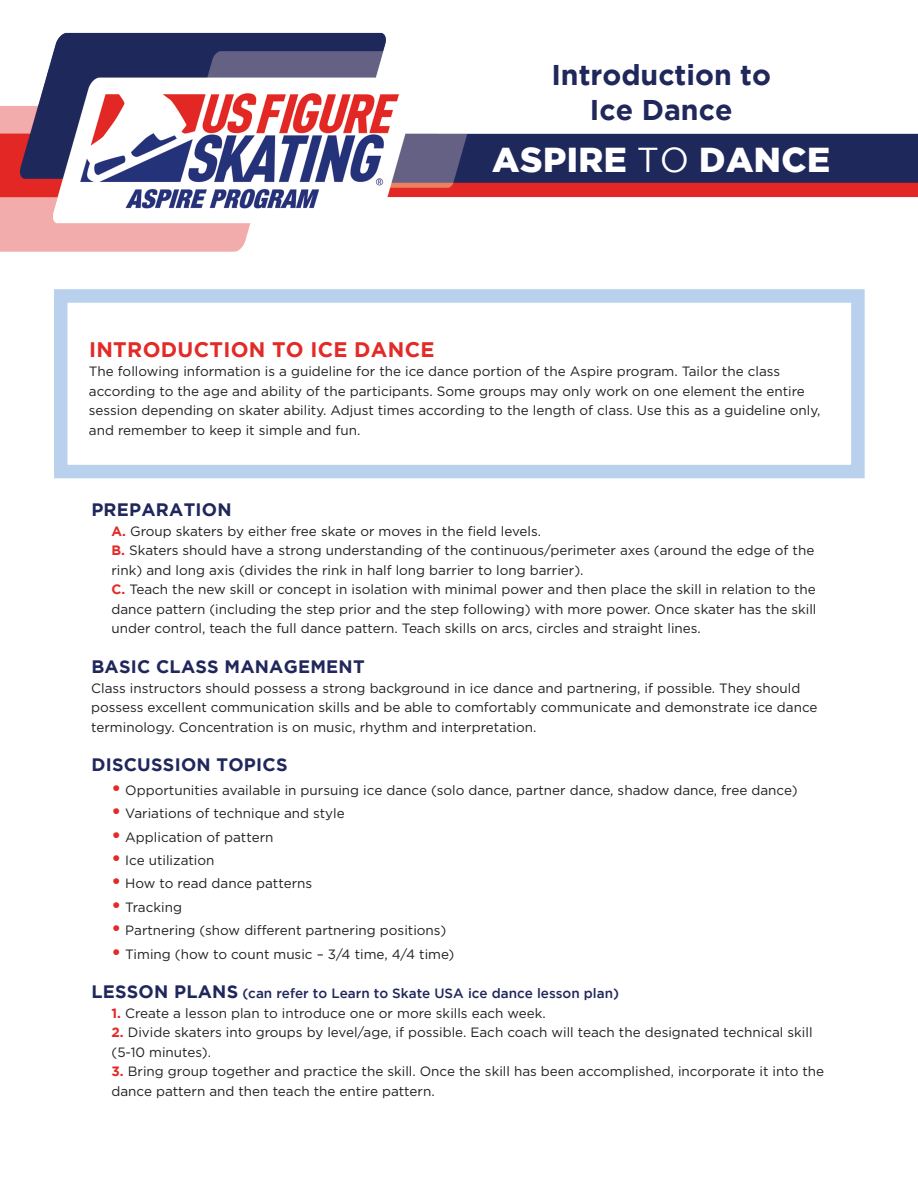
<style>
.page{position:relative;width:918px;height:1188px;background:#fff}
.page>*{position:absolute;margin:0;border:0;box-sizing:border-box;transform-origin:0 0}
.t1{font:900 34.5px "Gotham";letter-spacing:.015em;color:#fff}
.t2{font:700 28.5px "Gotham";color:#20275b}
.t3{font:700 21px "Gotham";letter-spacing:.015em;color:#e32a27}
.t4{font:700 18px "Gotham";letter-spacing:.015em;color:#20275b}
.t5{font:13.5px/19.5px "Gotham";color:#231f20}
.t6{font:500 13.5px "Gotham";color:#20275b}
.s1{font-weight:400}
.s2{font-weight:700;color:#e32a27}
.s3{font-weight:700;font-size:19.5px;color:#e32a27}
.s4{font-weight:700;font-size:18px}
</style>
<div class="page">
<img style="left:0;top:32px;width:918px;height:220px">
<svg style="left:54px;top:289px;width:811px;height:190px"></svg>
<p class="t2" style="left:551px;top:59px;width:221px">Introduction to</p>
<p class="t2" style="left:590px;top:93px;width:144px">Ice Dance</p>
<p class="t1" style="left:492px;top:140px;width:339px">ASPIRE <span class="s1">TO</span> DANCE</p>
<p class="t3" style="left:89px;top:337px;width:347px">INTRODUCTION TO ICE DANCE</p>
<p class="t5" style="left:89px;top:361px;width:733px">The following information is a guideline for the ice dance portion of the Aspire program. Tailor the class according to the age and ability of the participants. Some groups may only work on one element the entire session depending on skater ability. Adjust times according to the length of class. Use this as a guideline only, and remember to keep it simple and fun.</p>
<p class="t4" style="left:91px;top:500px;width:142px">PREPARATION</p>
<p class="t5" style="left:112px;top:521px;width:431px"><span class="s2">A.</span> Group skaters by either free skate or moves in the field levels.</p>
<p class="t5" style="left:112px;top:541px;width:704px"><span class="s2">B.</span> Skaters should have a strong understanding of the continuous/perimeter axes (around the edge of the rink) and long axis (divides the rink in half long barrier to long barrier).</p>
<p class="t5" style="left:112px;top:580px;width:706px;text-align:justify"><span class="s2">C.</span> Teach the new skill or concept in isolation with minimal power and then place the skill in relation to the dance pattern (including the step prior and the step following) with more power. Once skater has the skill under control, teach the full dance pattern. Teach skills on arcs, circles and straight lines.</p>
<p class="t4" style="left:91px;top:656px;width:275px">BASIC CLASS MANAGEMENT</p>
<p class="t5" style="left:91px;top:678px;width:728px">Class instructors should possess a strong background in ice dance and partnering, if possible. They should possess excellent communication skills and be able to comfortably communicate and demonstrate ice dance terminology. Concentration is on music, rhythm and interpretation.</p>
<p class="t4" style="left:91px;top:755px;width:198px">DISCUSSION TOPICS</p>
<p class="t5" style="left:112px;top:780px;width:688px"><span class="s3">•</span> Opportunities available in pursuing ice dance (solo dance, partner dance, shadow dance, free dance)</p>
<p class="t5" style="left:112px;top:803px;width:235px"><span class="s3">•</span> Variations of technique and style</p>
<p class="t5" style="left:112px;top:827px;width:163px"><span class="s3">•</span> Application of pattern</p>
<p class="t5" style="left:112px;top:850px;width:104px"><span class="s3">•</span> Ice utilization</p>
<p class="t5" style="left:112px;top:874px;width:202px"><span class="s3">•</span> How to read dance patterns</p>
<p class="t5" style="left:112px;top:897px;width:72px"><span class="s3">•</span> Tracking</p>
<p class="t5" style="left:112px;top:920px;width:336px"><span class="s3">•</span> Partnering (show different partnering positions)</p>
<p class="t5" style="left:112px;top:944px;width:345px"><span class="s3">•</span> Timing (how to count music – 3/4 time, 4/4 time)</p>
<p class="t6" style="left:91px;top:986px;width:529px"><span class="s4">LESSON PLANS</span> (can refer to Learn to Skate USA ice dance lesson plan)</p>
<p class="t5" style="left:112px;top:1003px;width:436px"><span class="s2">1.</span> Create a lesson plan to introduce one or more skills each week.</p>
<p class="t5" style="left:112px;top:1023px;width:703px"><span class="s2">2.</span> Divide skaters into groups by level/age, if possible. Each coach will teach the designated technical skill</p>
<p class="t5" style="left:112px;top:1042px;width:101px">(5-10 minutes).</p>
<p class="t5" style="left:112px;top:1062px;width:714px"><span class="s2">3.</span> Bring group together and practice the skill. Once the skill has been accomplished, incorporate it into the dance pattern and then teach the entire pattern.</p>
</div>
